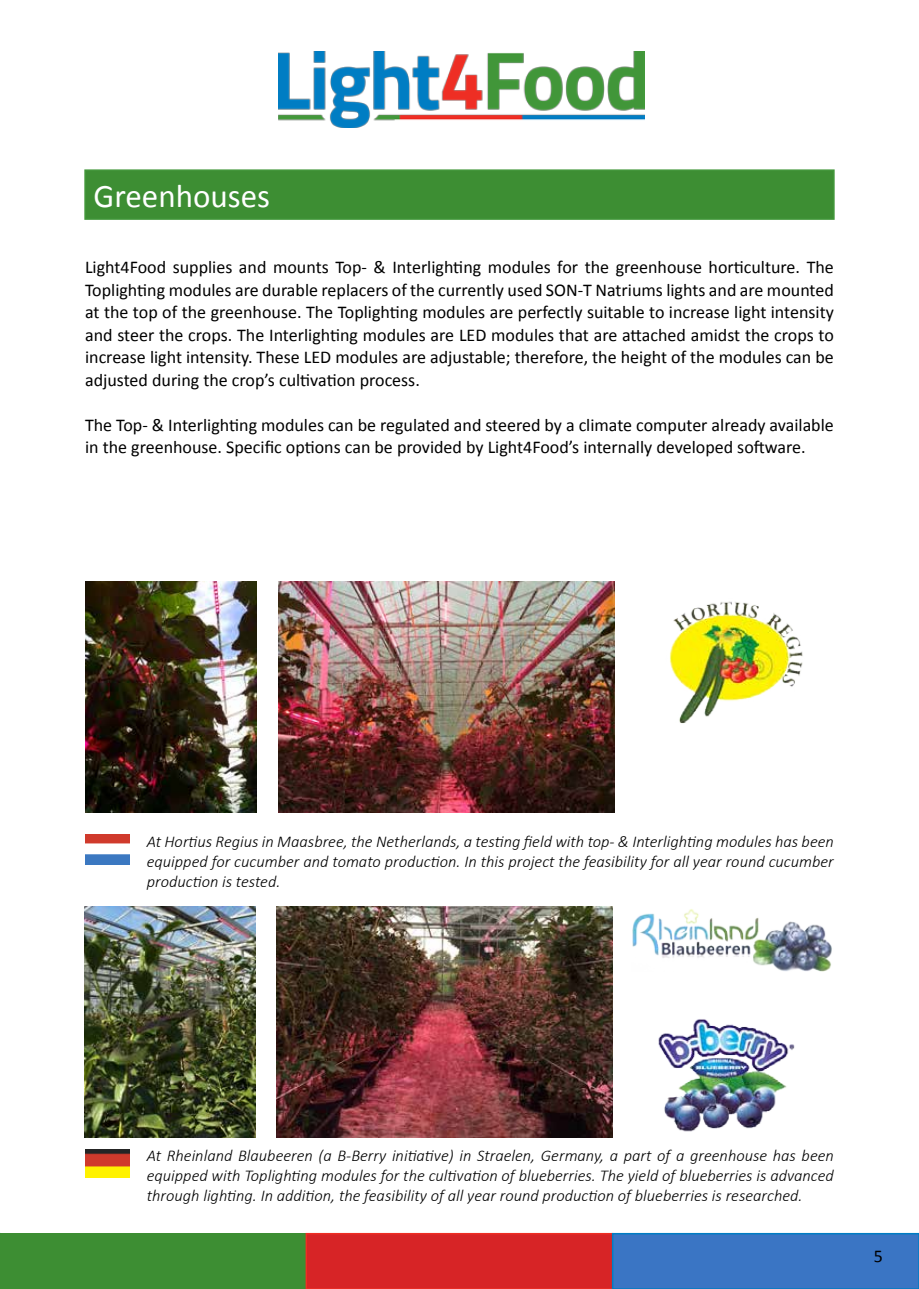
<style>
.page{position:relative;width:919px;height:1289px;background:#fff}
.page>*{position:absolute;margin:0;border:0;box-sizing:border-box;transform-origin:0 0}
.t1{font:33px "Calibri";color:#fff}
.t2{font:18px/22.5px "Calibri";color:#000;text-align:justify}
.t3{font:italic 300 16.5px/19.8px "Calibri";color:#000;text-align:justify}
</style>
<div class="page">
<img style="left:279px;top:51px;width:365px;height:76px">
<div style="left:0;top:1233px;width:306px;height:55px;background:#3d8e33"></div>
<div style="left:305px;top:1232px;width:308px;height:56px;background:#d72426;border:2px solid #ee2e24"></div>
<div style="left:612px;top:1232px;width:306px;height:56px;background:#3a75c4;border:2px solid #007dc3"></div>
<div style="left:84px;top:169px;width:750px;height:51px;background:#3d8e33;border:2px solid #419639"></div>
<img style="left:85px;top:1149px;width:45px;height:28px">
<img style="left:85px;top:581px;width:171px;height:231px">
<img style="left:278px;top:581px;width:336px;height:231px">
<img style="left:84px;top:906px;width:171px;height:231px">
<img style="left:276px;top:906px;width:336px;height:231px">
<img style="left:658px;top:1019px;width:137px;height:113px">
<img style="left:85px;top:834px;width:45px;height:30px">
<img style="left:670px;top:601px;width:133px;height:123px">
<img style="left:632px;top:909px;width:200px;height:62px">
<h1 class="t1" style="left:94px;top:173px;width:178px">Greenhouses</h1>
<p class="t2" style="left:85px;top:255px;width:750px">Light4Food supplies and mounts Top- &amp; Interlighting modules for the greenhouse horticulture. The Toplighting modules are durable replacers of the currently used SON-T Natriums lights and are mounted at the top of the greenhouse. The Toplighting modules are perfectly suitable to increase light intensity and steer the crops. The Interlighting modules are LED modules that are attached amidst the crops to increase light intensity. These LED modules are adjustable; therefore, the height of the modules can be adjusted during the crop’s cultivation process.</p>
<p class="t2" style="left:85px;top:413px;width:750px">The Top- &amp; Interlighting modules can be regulated and steered by a climate computer already available in the greenhouse. Specific options can be provided by Light4Food’s internally developed software.</p>
<p class="t3" style="left:147px;top:831px;width:688px">At Hortius Regius in Maasbree, the Netherlands, a testing field with top- &amp; Interlighting modules has been equipped for cucumber and tomato production. In this project the feasibility for all year round cucumber production is tested.</p>
<p class="t3" style="left:147px;top:1145px;width:688px">At Rheinland Blaubeeren (a B-Berry initiative) in Straelen, Germany, a part of a greenhouse has been equipped with Toplighting modules for the cultivation of blueberries. The yield of blueberries is advanced through lighting. In addition, the feasibility of all year round production of blueberries is researched.</p>
<p class="t2" style="left:873px;top:1243px;width:11px">5</p>
</div>
